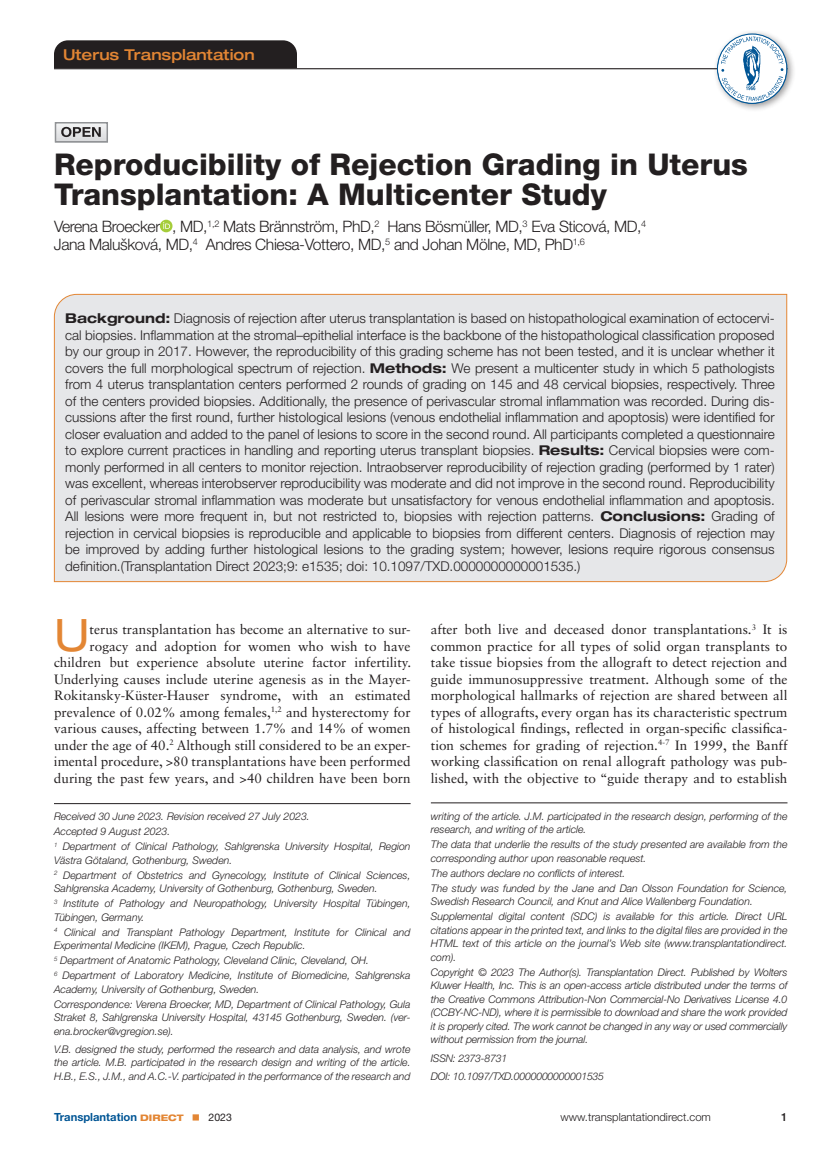
<style>
.page{position:relative;width:837px;height:1161px;background:#fff}
.page>*{position:absolute;margin:0;border:0;box-sizing:border-box;transform-origin:0 0}
.t1{font:expanded 44.7px "Helvetica Neue LT Std";color:#e38634}
.t2{font:800 30px/30px "Helvetica Neue LT Std";color:#231f20}
.t3{font:300 15.75px/18px "Helvetica Neue LT Std";letter-spacing:-.025em;color:#231f20}
.t4{font:500 expanded 15px "Helvetica Neue LT Std";color:#e38634}
.t5{font:300 13.5px/16.5px "Helvetica Neue LT Std";color:#231f20;text-align:justify}
.t6{font:13.5px/16.5px "Sabon LT Std";color:#231f20;text-align:right}
.t7{font:300 11.25px "Helvetica Neue LT Std";color:#231f20}
.t8{font:700 11.25px "Helvetica Neue LT Std";color:#005595}
.t9{font:500 11.25px "Helvetica Neue LT Std";color:#231f20}
.t10{font:italic 300 10.5px/13.5px "Helvetica Neue LT Std";color:#231f20}
.t11{font:italic 300 10.5px/18px "Helvetica Neue LT Std";letter-spacing:-.02em;color:#231f20}
.t12{font:10.5px "Helvetica Neue LT Std";color:#231f20}
.s1{font-weight:700;font-stretch:expanded}
.s2{font-weight:800;font-stretch:expanded;font-size:9px;color:#e38634}
</style>
<div class="page">
<div style="left:193px;top:1114px;width:6px;height:7px;background:#e38634"></div>
<hr style="left:54px;top:68px;width:734px;height:1px;background:#231f20">
<img style="left:58px;top:125px;width:47px;height:15px">
<div style="left:55px;top:122px;width:53px;height:21px;border:2px solid #909295"></div>
<svg style="left:61px;top:127px;width:40px;height:10px"></svg>
<svg style="left:160px;top:220px;width:13px;height:12px"></svg>
<svg style="left:163px;top:222px;width:7px;height:7px"></svg>
<hr style="left:54px;top:803px;width:357px;height:1px;background:#231f20">
<div style="left:54px;top:40px;width:243px;height:28px;background:#231f20"></div>
<div style="left:54px;top:294px;width:734px;height:288px;background:#e6e7e9"></div>
<hr style="left:431px;top:802px;width:357px;height:1px;background:#231f20">
<div style="left:713px;top:29px;width:83px;height:84px;background:#231f20;opacity:.45"></div>
<svg style="left:717px;top:34px;width:70px;height:69px"></svg>
<svg style="left:721px;top:37px;width:62px;height:64px"></svg>
<div style="left:717px;top:33px;width:70px;height:71px;border:1px solid #005595;border-radius:50%"></div>
<h3 class="t4" style="left:63px;top:45px;width:193px">Uterus Transplantation</h3>
<h2 class="t2" style="left:54px;top:150px;width:695px">Reproducibility of Rejection Grading in Uterus<br>Transplantation: A Multicenter Study</h2>
<h3 class="t3" style="left:54px;top:217px;width:594px">Verena Broecker , MD,<sup>1,2</sup> Mats Brännström, PhD,<sup>2</sup> Hans Bösmüller, MD,<sup>3</sup> Eva Sticová, MD,<sup>4<br></sup>Jana Malušková, MD,<sup>4</sup> Andres Chiesa-Vottero, MD,<sup>5</sup> and Johan Mölne, MD, PhD<sup>1,6</sup></h3>
<p class="t5" style="left:65px;top:310px;width:711px"><span class="s1">Background:</span> Diagnosis of rejection after uterus transplantation is based on histopathological examination of ectocervi&shy;cal biopsies. Inflammation at the stromal–epithelial interface is the backbone of the histopathological classification proposed by our group in 2017. However, the reproducibility of this grading scheme has not been tested, and it is unclear whether it covers the full morphological spectrum of rejection. <span class="s1">Methods:</span> We present a multicenter study in which 5 pathologists from 4 uterus transplantation centers performed 2 rounds of grading on 145 and 48 cervical biopsies, respectively. Three of the centers provided biopsies. Additionally, the presence of perivascular stromal inflammation was recorded. During dis&shy;cussions after the first round, further histological lesions (venous endothelial inflammation and apoptosis) were identified for closer evaluation and added to the panel of lesions to score in the second round. All participants completed a questionnaire to explore current practices in handling and reporting uterus transplant biopsies. <span class="s1">Results:</span> Cervical biopsies were com&shy;monly performed in all centers to monitor rejection. Intraobserver reproducibility of rejection grading (performed by 1 rater) was excellent, whereas interobserver reproducibility was moderate and did not improve in the second round. Reproducibility of perivascular stromal inflammation was moderate but unsatisfactory for venous endothelial inflammation and apoptosis.<br>All lesions were more frequent in, but not restricted to, biopsies with rejection patterns. <span class="s1">Conclusions:</span> Grading of rejection in cervical biopsies is reproducible and applicable to biopsies from different centers. Diagnosis of rejection may be improved by adding further histological lesions to the grading system; however, lesions require rigorous consensus definition.(Transplantation Direct 2023;9: e1535; doi: 10.1097/TXD.0000000000001535.)</p>
<h1 class="t1" style="left:54px;top:608px;width:37px">U</h1>
<p class="t6" style="left:54px;top:621px;width:359px">terus transplantation has become an alternative to sur&shy;rogacy and adoption for women who wish to have children but experience absolute uterine factor infertility.<br>Underlying causes include uterine agenesis as in the Mayer-Rokitansky-Küster-Hauser syndrome, with an estimated prevalence of 0.02% among females,<sup>1,2</sup> and hysterectomy for various causes, affecting between 1.7% and 14% of women under the age of 40.<sup>2</sup> Although still considered to be an exper&shy;imental procedure, &gt;80 transplantations have been performed during the past few years, and &gt;40 children have been born</p>
<p class="t6" style="left:431px;top:621px;width:358px;text-align:justify">after both live and deceased donor transplantations.<sup>3</sup> It is common practice for all types of solid organ transplants to take tissue biopsies from the allograft to detect rejection and guide immunosuppressive treatment. Although some of the morphological hallmarks of rejection are shared between all types of allografts, every organ has its characteristic spectrum of histological findings, reflected in organ-specific classifica&shy;tion schemes for grading of rejection.<sup>4-7</sup> In 1999, the Banff working classification on renal allograft pathology was pub&shy;lished, with the objective to “guide therapy and to establish</p>
<p class="t10" style="left:54px;top:809px;width:358px;line-height:15px">Received 30 June 2023. Revision received 27 July 2023.<br>Accepted 9 August 2023.<br><sup>1</sup> Department of Clinical Pathology, Sahlgrenska University Hospital, Region</p>
<p class="t10" style="left:54px;top:852px;width:358px;line-height:15px">Västra Götaland, Gothenburg, Sweden.<br><sup>2</sup> Department of Obstetrics and Gynecology, Institute of Clinical Sciences,</p>
<p class="t10" style="left:54px;top:881px;width:358px;line-height:15px">Sahlgrenska Academy, University of Gothenburg, Gothenburg, Sweden.<br><sup>3</sup> Institute of Pathology and Neuropathology, University Hospital Tübingen,</p>
<p class="t10" style="left:54px;top:909px;width:358px;line-height:15px">Tübingen, Germany.<br><sup>4</sup> Clinical and Transplant Pathology Department, Institute for Clinical and</p>
<p class="t10" style="left:54px;top:938px;width:358px;line-height:15px">Experimental Medicine (IKEM), Prague, Czech Republic.<br><sup>5</sup> Department of Anatomic Pathology, Cleveland Clinic, Cleveland, OH.<br><sup>6</sup> Department of Laboratory Medicine, Institute of Biomedicine, Sahlgrenska</p>
<p class="t10" style="left:54px;top:981px;width:358px;line-height:15px">Academy, University of Gothenburg, Sweden.<br>Correspondence: Verena Broecker, MD, Department of Clinical Pathology, Gula</p>
<p class="t10" style="left:54px;top:1011px;width:358px">Straket 8, Sahlgrenska University Hospital, 43145 Gothenburg, Sweden. (ver&shy;ena.brocker@vgregion.se).</p>
<p class="t10" style="left:54px;top:1042px;width:358px;text-align:justify">V.B. designed the study, performed the research and data analysis, and wrote the article. M.B. participated in the research design and writing of the article.<br>H.B., E.S., J.M., and A.C.-V. participated in the performance of the research and</p>
<p class="t10" style="left:431px;top:809px;width:358px">writing of the article. J.M. participated in the research design, performing of the research, and writing of the article.</p>
<p class="t10" style="left:431px;top:838px;width:358px">The data that underlie the results of the study presented are available from the corresponding author upon reasonable request.</p>
<p class="t10" style="left:431px;top:865px;width:358px;line-height:15px">The authors declare no conflicts of interest.<br>The study was funded by the Jane and Dan Olsson Foundation for Science,</p>
<p class="t10" style="left:431px;top:894px;width:358px;line-height:15px">Swedish Research Council, and Knut and Alice Wallenberg Foundation.<br>Supplemental digital content (SDC) is available for this article. Direct URL</p>
<p class="t10" style="left:431px;top:923px;width:358px;text-align:justify">citations appear in the printed text, and links to the digital files are provided in the HTML text of this article on the journal’s Web site (www.transplantationdirect. com).</p>
<p class="t10" style="left:431px;top:965px;width:358px;text-align:justify">Copyright © 2023 The Author(s). Transplantation Direct. Published by Wolters Kluwer Health, Inc. This is an open-access article distributed under the terms of the Creative Commons Attribution-Non Commercial-No Derivatives License 4.0 (CCBY-NC-ND), where it is permissible to download and share the work provided it is properly cited. The work cannot be changed in any way or used commercially without permission from the journal.</p>
<p class="t11" style="left:431px;top:1049px;width:175px">ISSN: 2373-8731<br>DOI: 10.1097/TXD.0000000000001535</p>
<p class="t8" style="left:54px;top:1110px;width:131px">Transplantation <span class="s2">DIRECT</span></p>
<p class="t12" style="left:209px;top:1111px;width:25px">2023</p>
<p class="t7" style="left:561px;top:1110px;width:152px">www.transplantationdirect.com</p>
<p class="t9" style="left:781px;top:1110px;width:8px">1</p>
</div>
